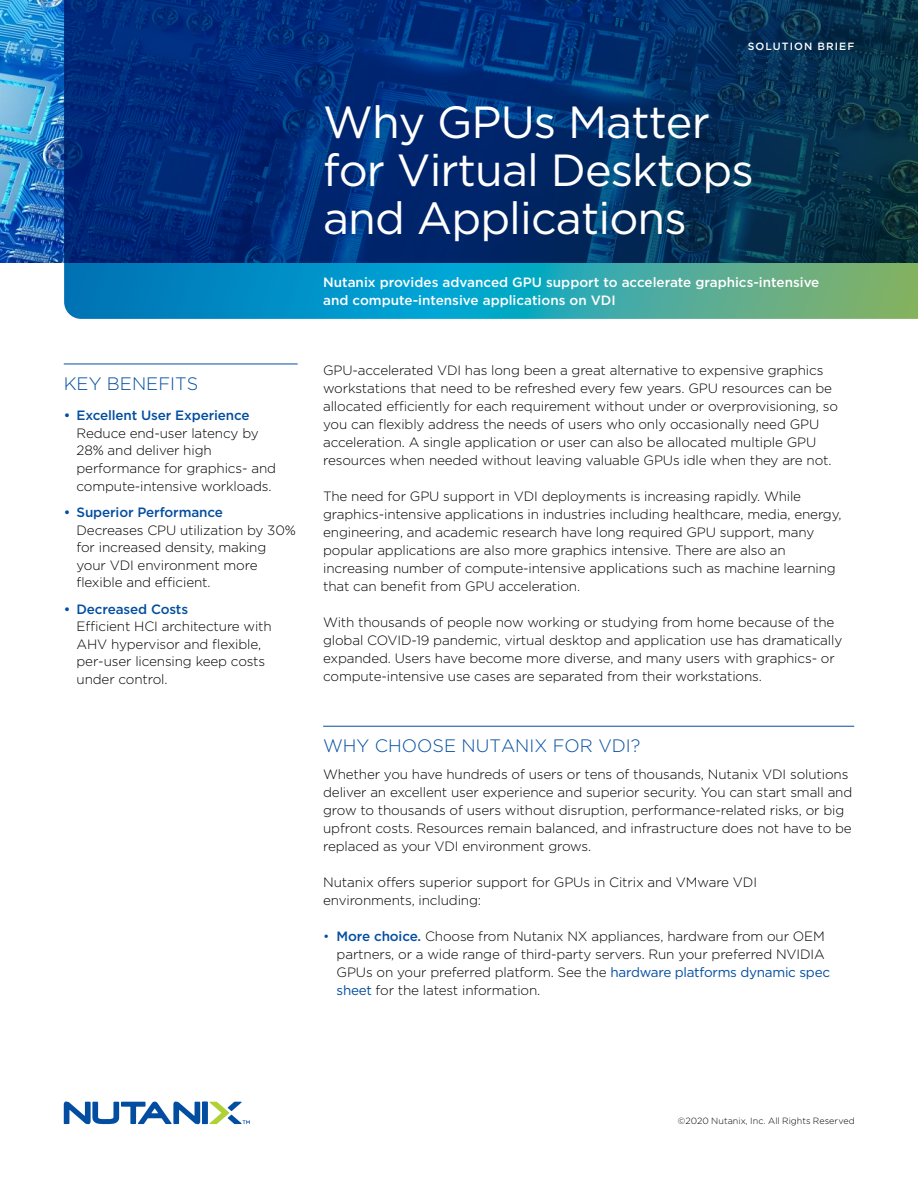
<style>
.page{position:relative;width:918px;height:1188px;background:#fff}
.page>*{position:absolute;margin:0;border:0;box-sizing:border-box;transform-origin:0 0}
.t1{font:45px/48px "Gotham";letter-spacing:-.02em;color:#fff}
.t2{font:300 18px "Gotham";color:#034ea1}
.t3{font:300 13.5px/18px "Gotham";letter-spacing:-.01em;color:#000}
.t4{font:500 13.5px/18px "Gotham";color:#fff}
.t5{font:500 13.5px "Gotham";letter-spacing:-.01em;color:#034ea1}
.t6{font:500 10.5px "Gotham";letter-spacing:.1em;color:#fff}
.t7{font:300 9px "Gotham";letter-spacing:.005em;color:#000}
.s1{color:#034ea1}
.s2{font-weight:500;color:#034ea1}
.s3{font-weight:400;color:#034ea1}
</style>
<div class="page">
<img style="left:0;top:0;width:64px;height:263px">
<svg style="left:210px;top:1102px;width:40px;height:22px"></svg>
<div style="left:202px;top:1102px;width:6px;height:22px;background:#034da1"></div>
<svg style="left:64px;top:1102px;width:136px;height:22px"></svg>
<svg style="left:64px;top:0;width:854px;height:319px;background:#084175"></svg>
<hr style="left:323px;top:726px;width:531px;height:1px;background:#034ea1">
<hr style="left:64px;top:364px;width:234px;height:1px;background:#034ea1">
<h2 class="t2" style="left:64px;top:372px;width:136px">KEY BENEFITS</h2>
<p class="t5" style="left:64px;top:407px;width:187px">• Excellent User Experience</p>
<p class="t3" style="left:77px;top:424px;width:201px">Reduce end-user latency by<br>28% and deliver high performance for graphics- and compute-intensive workloads.</p>
<p class="t5" style="left:64px;top:503px;width:161px">• Superior Performance</p>
<p class="t3" style="left:77px;top:521px;width:221px">Decreases CPU utilization by 30% for increased density, making your VDI environment more flexible and efficient.</p>
<p class="t5" style="left:64px;top:600px;width:126px">• Decreased Costs</p>
<p class="t3" style="left:77px;top:617px;width:197px">Efficient HCI architecture with<br>AHV hypervisor and flexible, per-user licensing keep costs under control.</p>
<p class="t6" style="left:748px;top:39px;width:108px">SOLUTION BRIEF</p>
<h1 class="t1" style="left:323px;top:97px;width:432px">Why GPUs Matter for Virtual Desktops and Applications</h1>
<p class="t4" style="left:323px;top:273px;width:498px">Nutanix provides advanced GPU support to accelerate graphics-intensive and compute-intensive applications on VDI</p>
<p class="t3" style="left:323px;top:361px;width:516px">GPU-accelerated VDI has long been a great alternative to expensive graphics workstations that need to be refreshed every few years. GPU resources can be allocated efficiently for each requirement without under or overprovisioning, so you can flexibly address the needs of users who only occasionally need GPU acceleration. A single application or user can also be allocated multiple GPU resources when needed without leaving valuable GPUs idle when they are not.</p>
<p class="t3" style="left:323px;top:487px;width:520px">The need for GPU support in VDI deployments is increasing rapidly. While graphics-intensive applications in industries including healthcare, media, energy, engineering, and academic research have long required GPU support, many popular applications are also more graphics intensive. There are also an increasing number of compute-intensive applications such as machine learning that can benefit from GPU acceleration.</p>
<p class="t3" style="left:323px;top:613px;width:521px">With thousands of people now working or studying from home because of the global COVID-19 pandemic, virtual desktop and application use has dramatically expanded. Users have become more diverse, and many users with graphics- or compute-intensive use cases are separated from their workstations.</p>
<h2 class="t2" style="left:323px;top:734px;width:319px">WHY CHOOSE NUTANIX FOR VDI?</h2>
<p class="t3" style="left:323px;top:764px;width:531px">Whether you have hundreds of users or tens of thousands, Nutanix VDI solutions deliver an excellent user experience and superior security. You can start small and grow to thousands of users without disruption, performance-related risks, or big upfront costs. Resources remain balanced, and infrastructure does not have to be replaced as your VDI environment grows.</p>
<p class="t3" style="left:323px;top:872px;width:435px">Nutanix offers superior support for GPUs in Citrix and VMware VDI environments, including:</p>
<p class="t3" style="left:337px;top:926px;width:495px;text-indent:-14px"><span class="s1">•</span> <span class="s2">More choice.</span> Choose from Nutanix NX appliances, hardware from our OEM partners, or a wide range of third-party servers. Run your preferred NVIDIA GPUs on your preferred platform. See the <span class="s3">hardware platforms dynamic spec sheet</span> for the latest information.</p>
<p class="t7" style="left:678px;top:1115px;width:179px">©2020 Nutanix, Inc. All Rights Reserved</p>
</div>
